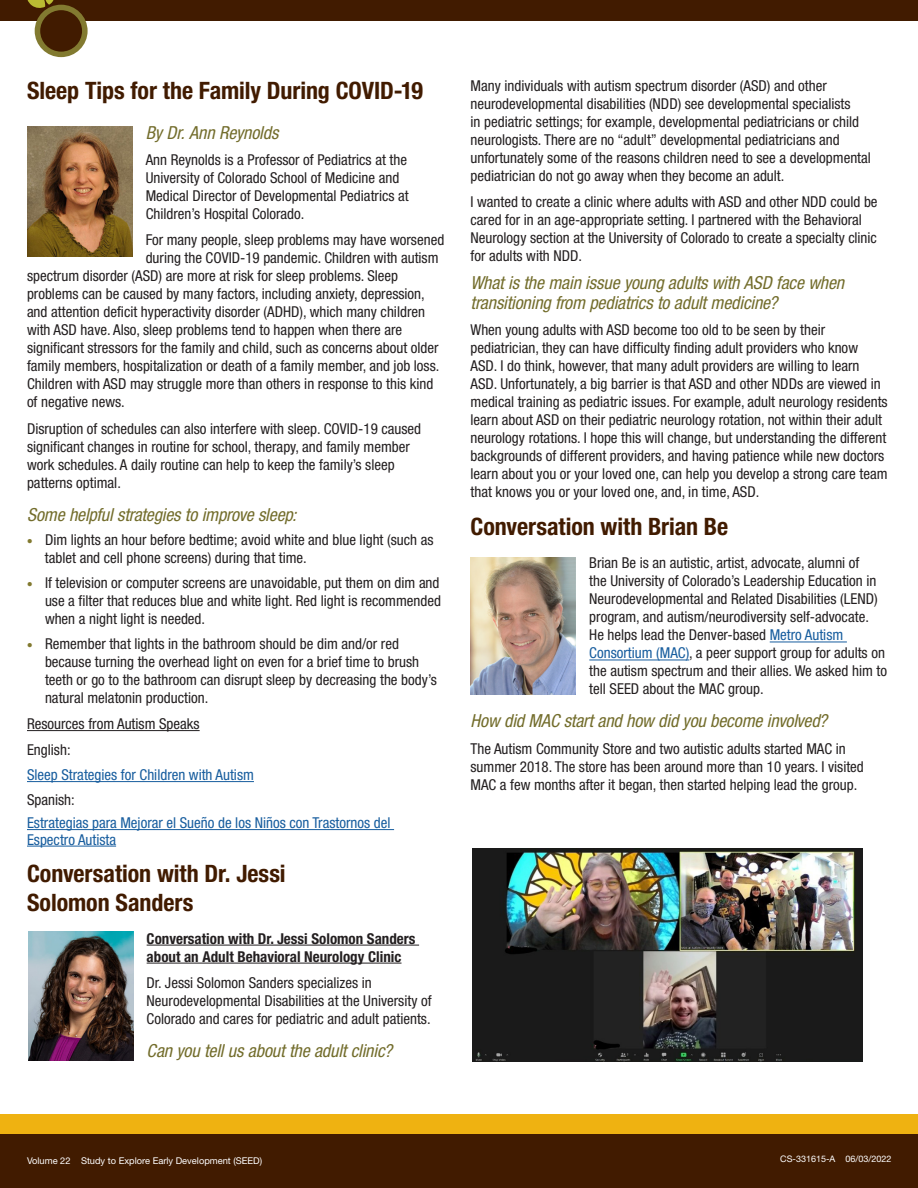
<style>
.page{position:relative;width:918px;height:1188px;background:#fff}
.page>*{position:absolute;margin:0;border:0;box-sizing:border-box;transform-origin:0 0}
.t1{font:700 condensed 24px/28.8px "Helvetica Neue LT Std";color:#411b00}
.t2{font:italic condensed 18px/19.5px "Helvetica Neue LT Std";letter-spacing:-.005em;color:#736d2c}
.t3{font:condensed 15px/18px "Helvetica Neue LT Std";color:#231f20}
.t4{font:condensed 15px/16.5px "Helvetica Neue LT Std";color:#175d9e}
.t5{font:700 condensed 15px/18px "Helvetica Neue LT Std";color:#231f20}
.t6{font:9.3px "Helvetica Neue LT Std";color:#fff}
.t7{font:9px "Helvetica Neue LT Std";color:#fff}
.s1{font-family:"Myriad Pro";font-weight:900;font-stretch:normal;color:#827a30}
.s2{color:#175d9e}
</style>
<div class="page">
<div style="left:0;top:0;width:918px;height:21px;background:#411b00"></div>
<svg style="left:27px;top:0;width:61px;height:57px"></svg>
<div style="left:0;top:1114px;width:918px;height:24px;background:#efb211"></div>
<div style="left:0;top:1134px;width:918px;height:54px;background:#411b00"></div>
<hr style="left:27px;top:730px;width:173px;height:1px;background:#231f20">
<hr style="left:27px;top:781px;width:227px;height:1px;background:#175d9e">
<hr style="left:27px;top:829px;width:367px;height:1px;background:#175d9e">
<hr style="left:27px;top:846px;width:89px;height:1px;background:#175d9e">
<hr style="left:147px;top:945px;width:272px;height:1px;background:#231f20">
<hr style="left:147px;top:963px;width:255px;height:1px;background:#231f20">
<img style="left:28px;top:931px;width:105px;height:130px">
<hr style="left:770px;top:642px;width:77px;height:1px;background:#175d9e">
<hr style="left:589px;top:660px;width:100px;height:1px;background:#175d9e">
<img style="left:471px;top:558px;width:105px;height:136px">
<img style="left:28px;top:127px;width:104px;height:129px">
<img style="left:472px;top:848px;width:391px;height:214px">
<h1 class="t1" style="left:27px;top:76px;width:397px">Sleep Tips for the Family During COVID-19</h1>
<p class="t2" style="left:146px;top:123px;width:134px">By Dr. Ann Reynolds</p>
<p class="t3" style="left:146px;top:151px;width:265px">Ann Reynolds is a Professor of Pediatrics at the University of Colorado School of Medicine and Medical Director of Developmental Pediatrics at Children’s Hospital Colorado.</p>
<p class="t3" style="left:146px;top:231px;width:300px">For many people, sleep problems may have worsened</p>
<p class="t3" style="left:146px;top:249px;width:294px">during the COVID-19 pandemic. Children with autism</p>
<p class="t3" style="left:27px;top:267px;width:373px">spectrum disorder (ASD) are more at risk for sleep problems. Sleep</p>
<p class="t3" style="left:27px;top:285px;width:399px">problems can be caused by many factors, including anxiety, depression,</p>
<p class="t3" style="left:27px;top:303px;width:400px">and attention deficit hyperactivity disorder (ADHD), which many children</p>
<p class="t3" style="left:27px;top:321px;width:377px">with ASD have. Also, sleep problems tend to happen when there are</p>
<p class="t3" style="left:27px;top:339px;width:413px">significant stressors for the family and child, such as concerns about older</p>
<p class="t3" style="left:27px;top:357px;width:414px">family members, hospitalization or death of a family member, and job loss.</p>
<p class="t3" style="left:27px;top:375px;width:408px">Children with ASD may struggle more than others in response to this kind</p>
<p class="t3" style="left:27px;top:393px;width:99px">of negative news.</p>
<p class="t3" style="left:27px;top:419px;width:396px">Disruption of schedules can also interfere with sleep. COVID-19 caused significant changes in routine for school, therapy, and family member work schedules. A daily routine can help to keep the family’s sleep patterns optimal.</p>
<p class="t2" style="left:27px;top:505px;width:271px">Some helpful strategies to improve sleep:</p>
<p class="t3" style="left:45px;top:531px;width:390px;text-indent:-18px"><span class="s1">•</span> Dim lights an hour before bedtime; avoid white and blue light (such as tablet and cell phone screens) during that time.</p>
<p class="t3" style="left:45px;top:574px;width:398px;text-align:justify;text-indent:-18px"><span class="s1">•</span> If television or computer screens are unavoidable, put them on dim and use a filter that reduces blue and white light. Red light is recommended when a night light is needed.</p>
<p class="t3" style="left:45px;top:634px;width:393px;text-indent:-18px"><span class="s1">•</span> Remember that lights in the bathroom should be dim and/or red because turning the overhead light on even for a brief time to brush teeth or go to the bathroom can disrupt sleep by decreasing the body’s natural melatonin production.</p>
<p class="t3" style="left:27px;top:711px;width:174px;line-height:26.2px">Resources from Autism Speaks<br>English:</p>
<p class="t4" style="left:27px;top:766px;width:228px">Sleep Strategies for Children with Autism</p>
<p class="t3" style="left:27px;top:790px;width:49px">Spanish:</p>
<p class="t4" style="left:27px;top:814px;width:365px">Estrategias para Mejorar el Sueño de los Niños con Trastornos del<br>Espectro Autista</p>
<h1 class="t1" style="left:27px;top:859px;width:260px">Conversation with Dr. Jessi<br>Solomon Sanders</h1>
<p class="t5" style="left:147px;top:929px;width:270px">Conversation with Dr. Jessi Solomon Sanders about an Adult Behavioral Neurology Clinic</p>
<p class="t3" style="left:147px;top:973px;width:286px">Dr. Jessi Solomon Sanders specializes in<br>Neurodevelopmental Disabilities at the University of<br>Colorado and cares for pediatric and adult patients.</p>
<p class="t2" style="left:147px;top:1041px;width:247px">Can you tell us about the adult clinic?</p>
<p class="t3" style="left:471px;top:77px;width:402px">Many individuals with autism spectrum disorder (ASD) and other neurodevelopmental disabilities (NDD) see developmental specialists<br>in pediatric settings; for example, developmental pediatricians or child neurologists. There are no “adult” developmental pediatricians and unfortunately some of the reasons children need to see a developmental pediatrician do not go away when they become an adult.</p>
<p class="t3" style="left:471px;top:193px;width:409px">I wanted to create a clinic where adults with ASD and other NDD could be cared for in an age-appropriate setting. I partnered with the Behavioral Neurology section at the University of Colorado to create a specialty clinic for adults with NDD.</p>
<p class="t2" style="left:471px;top:273px;width:375px">What is the main issue young adults with ASD face when transitioning from pediatrics to adult medicine?</p>
<p class="t3" style="left:471px;top:321px;width:419px">When young adults with ASD become too old to be seen by their pediatrician, they can have difficulty finding adult providers who know ASD. I do think, however, that many adult providers are willing to learn ASD. Unfortunately, a big barrier is that ASD and other NDDs are viewed in medical training as pediatric issues. For example, adult neurology residents learn about ASD on their pediatric neurology rotation, not within their adult neurology rotations. I hope this will change, but understanding the different backgrounds of different providers, and having patience while new doctors learn about you or your loved one, can help you develop a strong care team that knows you or your loved one, and, in time, ASD.</p>
<h1 class="t1" style="left:471px;top:512px;width:259px">Conversation with Brian Be</h1>
<p class="t3" style="left:589px;top:554px;width:299px">Brian Be is an autistic, artist, advocate, alumni of<br>the University of Colorado’s Leadership Education in Neurodevelopmental and Related Disabilities (LEND) program, and autism/neurodiversity self-advocate.<br>He helps lead the Denver-based <span class="s2">Metro Autism Consortium (MAC)</span>, a peer support group for adults on the autism spectrum and their allies. We asked him to tell SEED about the MAC group.</p>
<p class="t2" style="left:471px;top:712px;width:358px">How did MAC start and how did you become involved?</p>
<p class="t3" style="left:471px;top:739px;width:395px">The Autism Community Store and two autistic adults started MAC in summer 2018. The store has been around more than 10 years. I visited<br>MAC a few months after it began, then started helping lead the group.</p>
<p class="t6" style="left:27px;top:1155px;width:237px">Volume 22 Study to Explore Early Development (SEED)</p>
<p class="t7" style="left:780px;top:1153px;width:113px">CS-331615-A 06/03/2022</p>
</div>
